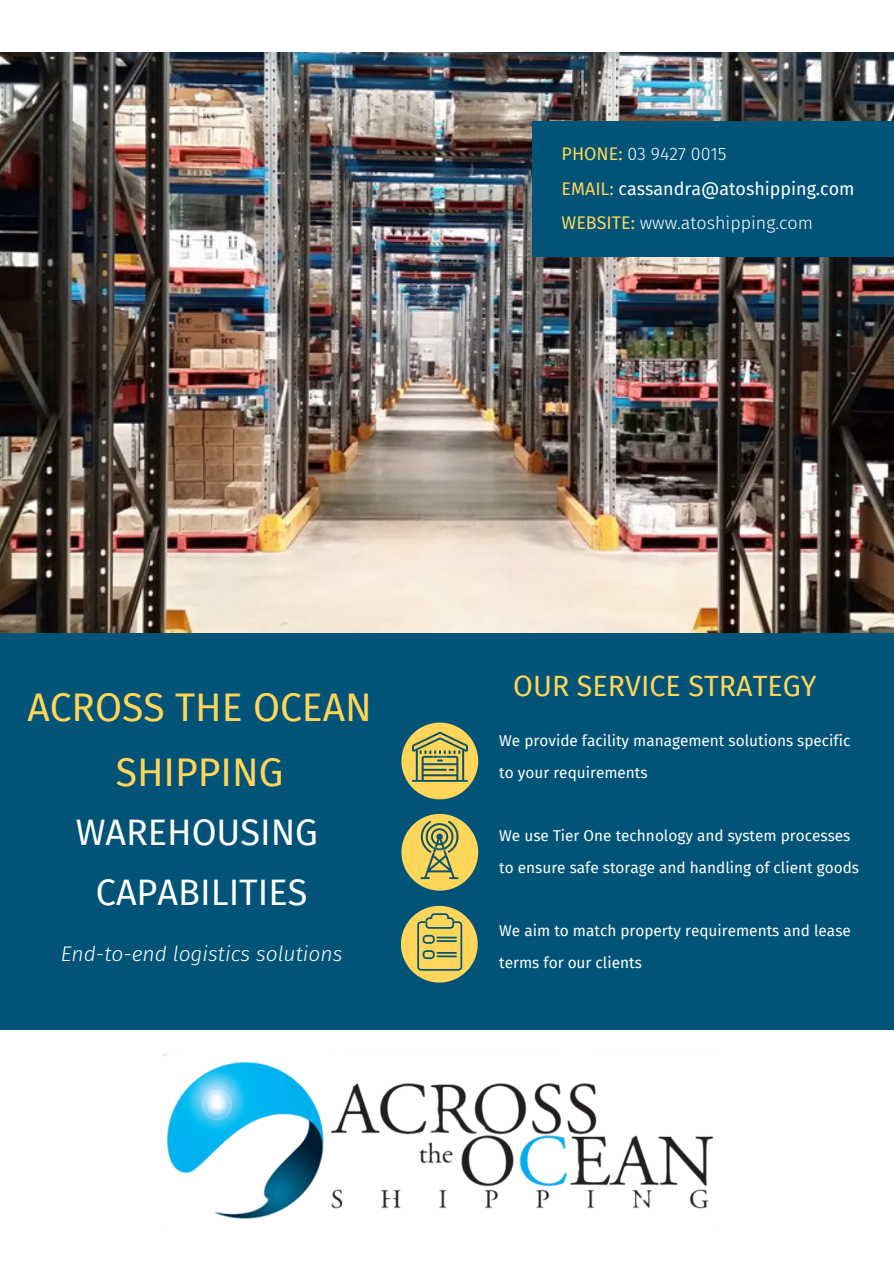
<style>
.page{position:relative;width:894px;height:1264px;background:#fff}
.page>*{position:absolute;margin:0;border:0;box-sizing:border-box;transform-origin:0 0}
.t1{font:39px/65.1px "Fira Sans";color:#ffd659;text-align:center}
.t2{font:36px/60.2px "Fira Sans";color:#fff;text-align:center}
.t3{font:28.65px "Fira Sans";color:#ffd659}
.t4{font:italic 300 21px "Fira Sans";color:#fff}
.t5{font:300 17.85px/34.3px "Fira Sans";color:#fff}
.t6{font:15.3px/31.7px "Fira Sans";color:#fff}
.s1{font-weight:400;color:#ffd659}
.s2{font-weight:400}
</style>
<div class="page">
<div style="left:0;top:609px;width:893px;height:421px;background:#015478"></div>
<svg style="left:401px;top:814px;width:77px;height:76px"></svg>
<svg style="left:401px;top:722px;width:77px;height:77px"></svg>
<img style="left:409px;top:820px;width:60px;height:59px">
<img style="left:0;top:52px;width:893px;height:580px">
<svg style="left:401px;top:905px;width:76px;height:77px"></svg>
<img style="left:413px;top:732px;width:54px;height:49px">
<div style="left:532px;top:121px;width:361px;height:135px;background:#015478"></div>
<div style="left:0;top:1029px;width:893px;height:234px;background:#fff"></div>
<img style="left:163px;top:1053px;width:551px;height:166px">
<p class="t5" style="left:561px;top:137px;width:294px"><span class="s1">PHONE:</span> 03 9427 0015<br><span class="s1">EMAIL:</span> <span class="s2">cassandra@atoshipping.com<br></span><span class="s1">WEBSITE:</span> www.atoshipping.com</p>
<h1 class="t1" style="left:27px;top:675px;width:346px">ACROSS THE OCEAN<br>SHIPPING</h1>
<h2 class="t2" style="left:76px;top:802px;width:244px">WAREHOUSING<br>CAPABILITIES</h2>
<h3 class="t4" style="left:61px;top:941px;width:283px">End-to-end logistics solutions</h3>
<h3 class="t3" style="left:513px;top:669px;width:305px">OUR SERVICE STRATEGY</h3>
<p class="t6" style="left:499px;top:725px;width:352px">We provide facility management solutions specific to your requirements</p>
<p class="t6" style="left:499px;top:820px;width:361px">We use Tier One technology and system processes to ensure safe storage and handling of client goods</p>
<p class="t6" style="left:499px;top:915px;width:353px">We aim to match property requirements and lease terms for our clients</p>
</div>
